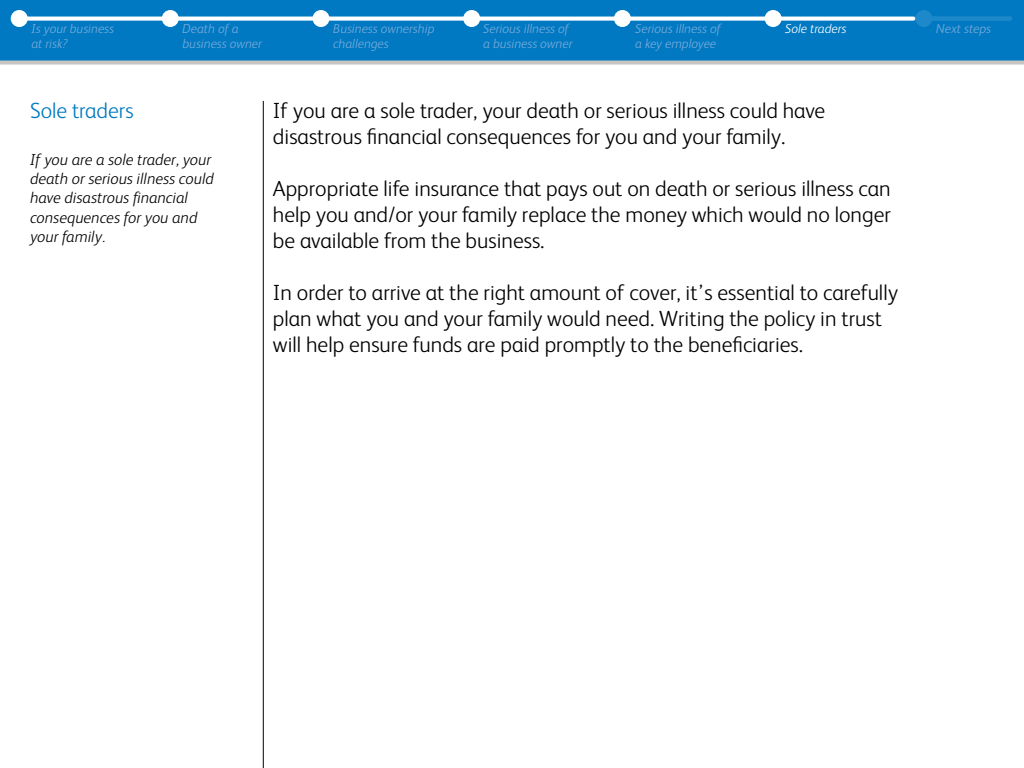
<style>
.page{position:relative;width:1024px;height:768px;background:#fff}
.page>*{position:absolute;margin:0;border:0;box-sizing:border-box;transform-origin:0 0}
.t1{font:300 22px/26px "FS Albert";color:#000}
.t2{font:300 22px "FS Albert";color:#0079c2}
.t3{font:italic 300 16px/19.2px "FS Albert";color:#000}
.t4{font:italic 300 13px/15px "FS Albert";color:#7aabdb}
.t5{font:italic 300 13px "FS Albert";color:#fff}
</style>
<div class="page">
<div style="left:0;top:0;width:1024px;height:61px;background:#0079c2"></div>
<hr style="left:263px;top:101px;width:1px;height:667px;background:#000">
<svg style="left:0;top:61px;width:1024px;height:4px;background:#cecbcb"></svg>
<div style="left:915px;top:10px;width:17px;height:17px;background:#1e89ca;border-radius:50%"></div>
<hr style="left:15px;top:17px;width:995px;height:4px;background:#1e89ca">
<svg style="left:28px;top:17px;width:885px;height:4px;background:#e6f2f9"></svg>
<div style="left:11px;top:10px;width:17px;height:17px;background:#fff;border-radius:50%"></div>
<div style="left:765px;top:10px;width:17px;height:17px;background:#fff;border-radius:50%"></div>
<div style="left:614px;top:10px;width:17px;height:17px;background:#fff;border-radius:50%"></div>
<div style="left:463px;top:10px;width:17px;height:17px;background:#fff;border-radius:50%"></div>
<div style="left:313px;top:10px;width:17px;height:17px;background:#fff;border-radius:50%"></div>
<div style="left:162px;top:10px;width:17px;height:17px;background:#fff;border-radius:50%"></div>
<p class="t4" style="left:31px;top:20px;width:84px">Is your business at risk?</p>
<p class="t4" style="left:183px;top:20px;width:81px">Death of a business owner</p>
<p class="t4" style="left:333px;top:20px;width:103px">Business ownership challenges</p>
<p class="t4" style="left:635px;top:20px;width:87px">Serious illness of a key employee</p>
<p class="t4" style="left:483px;top:20px;width:91px">Serious illness of a business owner</p>
<p class="t5" style="left:785px;top:20px;width:63px">Sole traders</p>
<p class="t4" style="left:936px;top:20px;width:57px">Next steps</p>
<p class="t2" style="left:30px;top:96px;width:105px">Sole traders</p>
<p class="t3" style="left:30px;top:149px;width:185px">If you are a sole trader, your death or serious illness could have disastrous financial consequences for you and your family.</p>
<p class="t1" style="left:273px;top:96px;width:554px">If you are a sole trader, your death or serious illness could have disastrous financial consequences for you and your family.</p>
<p class="t1" style="left:273px;top:174px;width:619px;text-align:justify">Appropriate life insurance that pays out on death or serious illness can help you and/or your family replace the money which would no longer be available from the business.</p>
<p class="t1" style="left:273px;top:278px;width:627px">In order to arrive at the right amount of cover, it’s essential to carefully plan what you and your family would need. Writing the policy in trust will help ensure funds are paid promptly to the beneficiaries.</p>
</div>
